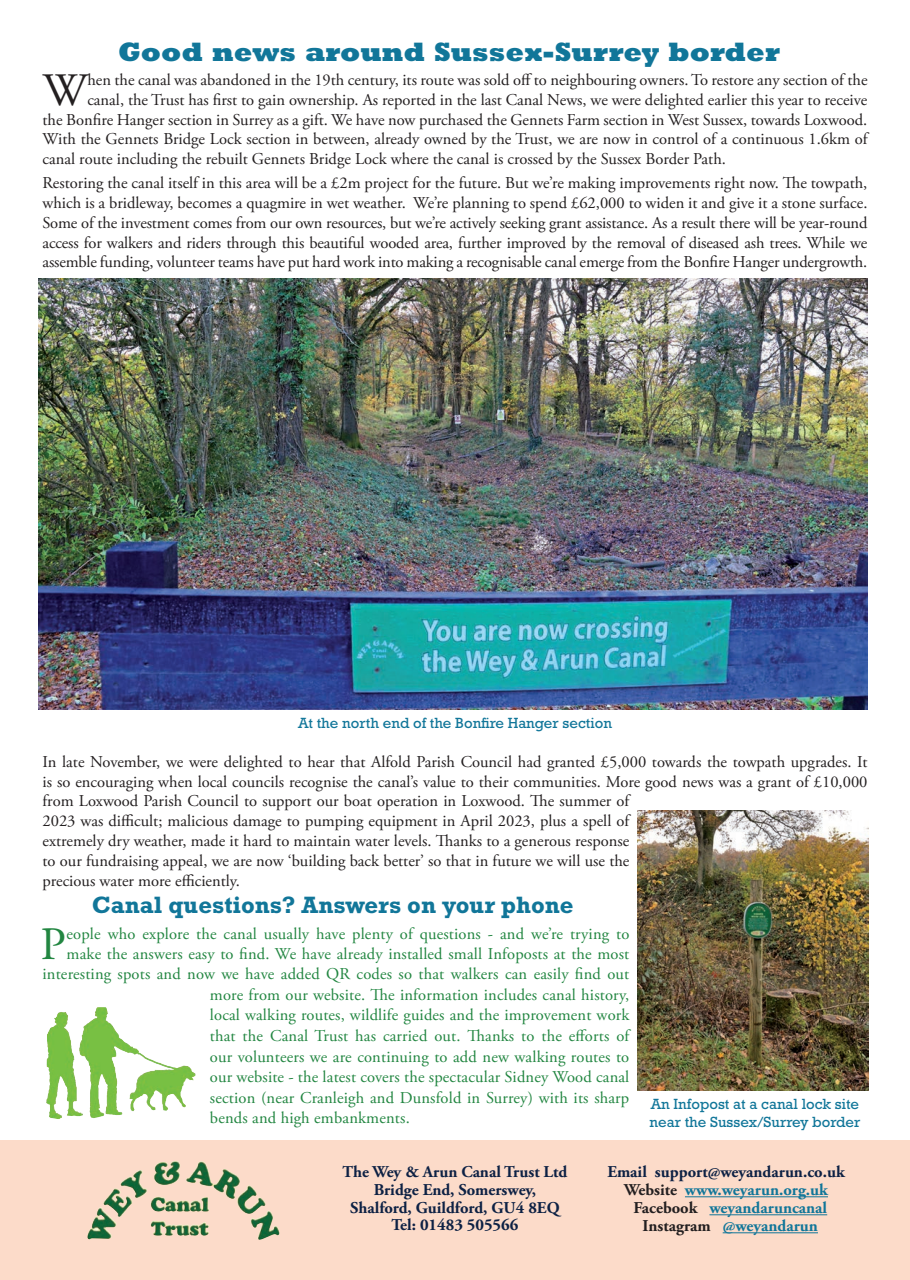
<style>
.page{position:relative;width:910px;height:1280px;background:#fff}
.page>*{position:absolute;margin:0;border:0;box-sizing:border-box;transform-origin:0 0}
.t1{font:46.35px "Adobe Garamond Pro";color:#228641}
.t2{font:46.35px "Adobe Garamond Pro";color:#231f20}
.t3{font:800 27px "Rockwell Std";color:#117699}
.t4{font:700 24px "Rockwell Std";color:#117699}
.t5{font:16.5px/19.8px "Adobe Garamond Pro";color:#231f20;text-align:justify}
.t6{font:16.5px "Adobe Garamond Pro";letter-spacing:.01em;color:#228641}
.t7{font:700 16.5px/18px "Adobe Garamond Pro";color:#117699;text-align:center}
.t8{font:700 16.5px/17.7px "Adobe Garamond Pro";color:#0d2144;text-align:center}
.t9{font:15px/18px "Rockwell Std";color:#117699}
.s1{color:#0d2144}
.s2{color:#231f20}
</style>
<div class="page">
<div style="left:0;top:1140px;width:910px;height:140px;background:#fcdbc9"></div>
<hr style="left:685px;top:1196px;width:143px;height:1px;background:#117699">
<hr style="left:709px;top:1214px;width:118px;height:1px;background:#117699">
<hr style="left:723px;top:1232px;width:95px;height:1px;background:#117699">
<img style="left:638px;top:811px;width:230px;height:279px">
<img style="left:38px;top:279px;width:829px;height:430px">
<img style="left:163px;top:1163px;width:10px;height:17px">
<img style="left:79px;top:1008px;width:18px;height:98px">
<h2 class="t3" style="left:118px;top:35px;width:663px">Good news around Sussex-Surrey border</h2>
<h1 class="t2" style="left:43px;top:62px;width:46px">W</h1>
<p class="t5" style="left:87px;top:70px;width:782px">hen the canal was abandoned in the 19th century, its route was sold off to neighbouring owners. To restore any section of the</p>
<p class="t5" style="left:87px;top:90px;width:782px">canal, the Trust has first to gain ownership. As reported in the last Canal News, we were delighted earlier this year to receive</p>
<p class="t5" style="left:43px;top:110px;width:826px">the Bonfire Hanger section in Surrey as a gift. We have now purchased the Gennets Farm section in West Sussex, towards Loxwood.</p>
<p class="t5" style="left:43px;top:130px;width:826px">With the Gennets Bridge Lock section in between, already owned by the Trust, we are now in control of a continuous 1.6km of</p>
<p class="t5" style="left:43px;top:150px;width:685px">canal route including the rebuilt Gennets Bridge Lock where the canal is crossed by the Sussex Border Path.</p>
<p class="t5" style="left:43px;top:174px;width:826px">Restoring the canal itself in this area will be a £2m project for the future. But we’re making improvements right now. The towpath, which is a bridleway, becomes a quagmire in wet weather. We’re planning to spend £62,000 to widen it and give it a stone surface.<br>Some of the investment comes from our own resources, but we’re actively seeking grant assistance. As a result there will be year-round access for walkers and riders through this beautiful wooded area, further improved by the removal of diseased ash trees. While we assemble funding, volunteer teams have put hard work into making a recognisable canal emerge from the Bonfire Hanger undergrowth.</p>
<p class="t9" style="left:298px;top:713px;width:315px">At the north end of the Bonfire Hanger section</p>
<p class="t5" style="left:43px;top:752px;width:826px;text-align:left">In late November, we were delighted to hear that Alfold Parish Council had granted £5,000 towards the towpath upgrades. It is so encouraging when local councils recognise the canal’s value to their communities. More good news was a grant of £10,000 from Loxwood Parish Council to support our boat operation in Loxwood. The summer of<br>2023 was difficult; malicious damage to pumping equipment in April 2023, plus a spell of<br>extremely dry weather, made it hard to maintain water levels. Thanks to a generous response<br>to our fundraising appeal, we are now ‘building back better’ so that in future we will use the<br>precious water more efficiently.</p>
<h3 class="t4" style="left:92px;top:891px;width:483px">Canal questions? Answers on your phone</h3>
<h1 class="t1" style="left:41px;top:916px;width:27px">P</h1>
<p class="t6" style="left:67px;top:924px;width:564px">eople who explore the canal usually have plenty of questions - and we’re trying to</p>
<p class="t6" style="left:67px;top:944px;width:564px">make the answers easy to find. We have already installed small Infoposts at the most</p>
<p class="t6" style="left:43px;top:964px;width:588px">interesting spots and now we have added QR codes so that walkers can easily find out</p>
<p class="t6" style="left:210px;top:985px;width:421px">more from our website. The information includes canal history,</p>
<p class="t6" style="left:210px;top:1005px;width:421px">local walking routes, wildlife guides and the improvement work</p>
<p class="t6" style="left:210px;top:1026px;width:421px">that the Canal Trust has carried out. Thanks to the efforts of</p>
<p class="t6" style="left:210px;top:1046px;width:421px">our volunteers we are continuing to add new walking routes to</p>
<p class="t6" style="left:210px;top:1067px;width:421px">our website - the latest covers the spectacular Sidney Wood canal</p>
<p class="t6" style="left:210px;top:1087px;width:421px">section (near Cranleigh and Dunsfold in Surrey) with its sharp</p>
<p class="t6" style="left:210px;top:1108px;width:201px">bends and high embankments.</p>
<p class="t9" style="left:650px;top:1095px;width:212px">An Infopost at a canal lock site near the Sussex/Surrey border</p>
<p class="t8" style="left:342px;top:1163px;width:226px">The Wey &amp; Arun Canal Trust Ltd<br>Bridge End, Somerswey,<br>Shalford, Guildford, GU4 8EQ<br>Tel: 01483 505566</p>
<p class="t7" style="left:607px;top:1163px;width:239px"><span class="s1">Email support@weyandarun.co.uk<br></span><span class="s2">Website</span> www.weyarun.org.uk<br><span class="s2">Facebook</span> weyandaruncanal<br><span class="s2">Instagram</span> @weyandarun</p>
</div>
